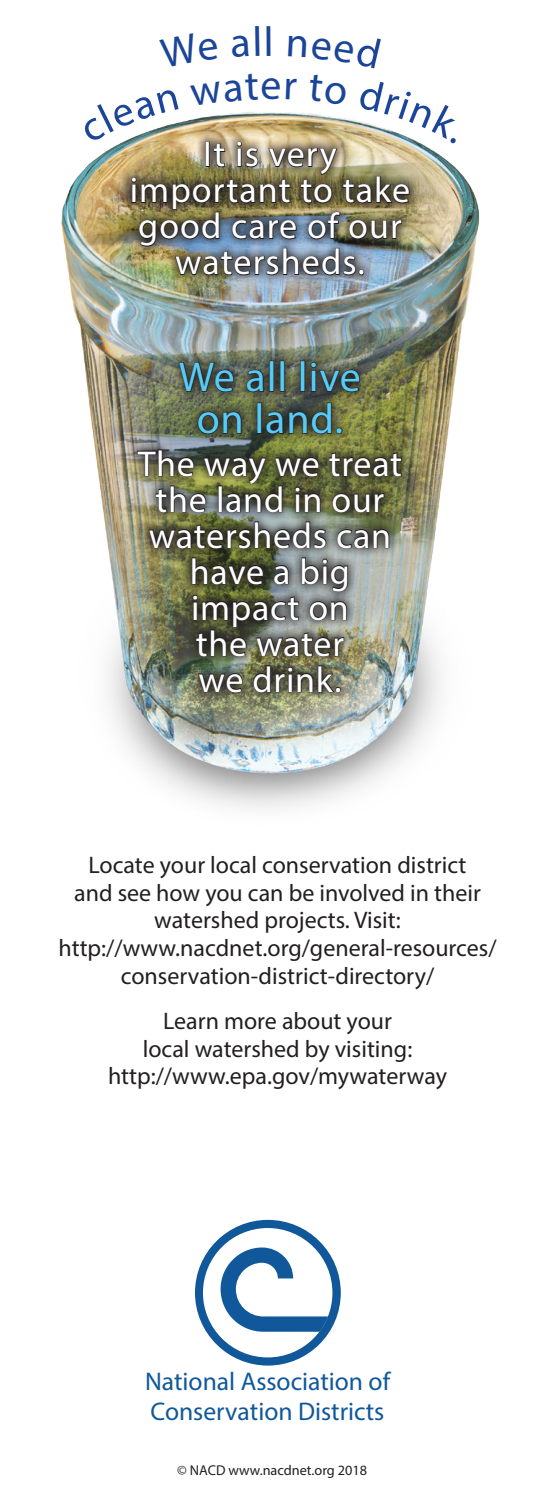
<style>
.page{position:relative;width:540px;height:1512px;background:#fff}
.page>*{position:absolute;margin:0;border:0;box-sizing:border-box;transform-origin:0 0}
.t1{font:42px "Myriad Pro";letter-spacing:.02em;color:#56cbf5}
.t2{font:42px "Myriad Pro";color:#1b4599}
.t3{font:36px/36px "Myriad Pro";letter-spacing:.02em;color:#fff;text-align:center}
.t4{font:25.5px/30.6px "Myriad Pro";color:#10589a}
.t5{font:24px/27.6px "Myriad Pro";color:#231f20;text-align:center}
.t6{font:14.4px "Myriad Pro";color:#231f20}
</style>
<div class="page">
<img style="left:61px;top:173px;width:419px;height:636px">
<img style="left:128px;top:351px;width:284px;height:352px">
<img style="left:137px;top:348px;width:265px;height:369px">
<svg style="left:195px;top:1220px;width:146px;height:146px"></svg>
<img style="left:81px;top:112px;width:380px;height:175px">
<p class="t2" style="left:264px;top:16px;width:12px">l</p>
<p class="t2" style="left:260px;top:59px;width:23px">e</p>
<p class="t3" style="left:130px;top:136px;width:282px">It is very important to take good care of our watersheds.</p>
<p class="t1" style="left:179px;top:351px;width:184px">We all live</p>
<p class="t1" style="left:197px;top:393px;width:148px">on land.</p>
<p class="t3" style="left:138px;top:445px;width:266px">The way we treat the land in our watersheds can have a big impact on<br>the water<br>we drink.</p>
<p class="t5" style="left:74px;top:851px;width:408px">Locate your local conservation district and see how you can be involved in their</p>
<p class="t5" style="left:154px;top:906px;width:248px">watershed projects. Visit:</p>
<p class="t5" style="left:59px;top:934px;width:440px">http://www.nacdnet.org/general-resources/ conservation-district-directory/</p>
<p class="t5" style="left:108px;top:1007px;width:341px">Learn more about your<br>local watershed by visiting: http://www.epa.gov/mywaterway</p>
<p class="t4" style="left:145px;top:1366px;width:247px">National Association of<br>Conservation Districts</p>
<p class="t6" style="left:177px;top:1462px;width:191px">© NACD www.nacdnet.org 2018</p>
</div>
